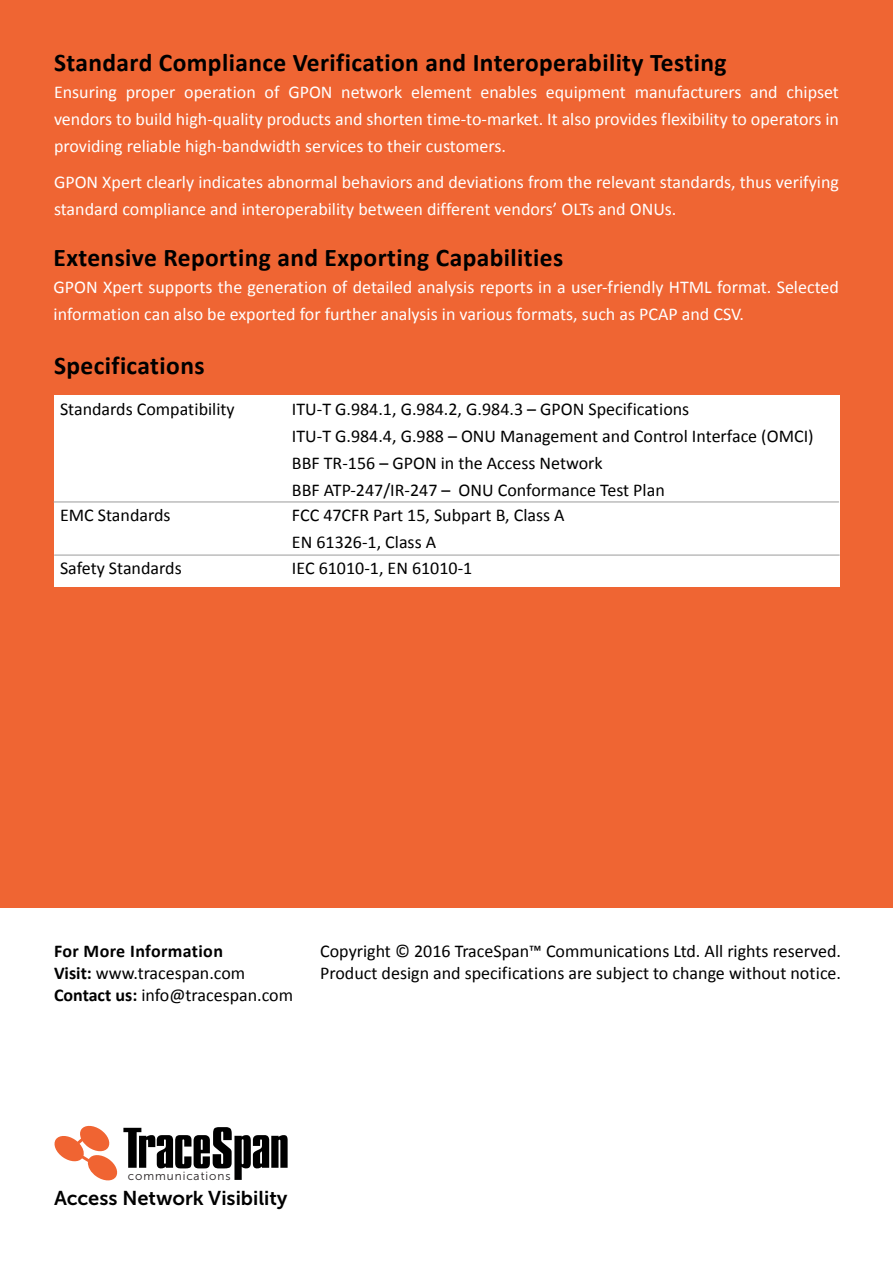
<style>
.page{position:relative;width:893px;height:1263px;background:#fff}
.page>*{position:absolute;margin:0;border:0;box-sizing:border-box;transform-origin:0 0}
.t1{font:700 25.5px "Calibri";letter-spacing:.015em;color:#000}
.t2{font:19.95px "Museo Sans Cyrl 700";color:#000}
.t3{font:18px/27px "Calibri";color:#fff}
.t4{font:18px/27px "Calibri";color:#000}
.t5{font:11.85px "Museo Sans Cyrl 300";letter-spacing:.08em;color:#231f20}
.s1{font-weight:700}
</style>
<div class="page">
<div style="left:0;top:0;width:893px;height:907px;background:#ef6533"></div>
<div style="left:54px;top:395px;width:786px;height:191px;background:#fff"></div>
<svg style="left:54px;top:502px;width:786px;height:54px"></svg>
<hr style="left:54px;top:501px;width:785px;height:1px;background:#a6a6a6">
<hr style="left:55px;top:554px;width:784px;height:2px;background:#a6a6a6">
<svg style="left:54px;top:1125px;width:234px;height:56px"></svg>
<h1 class="t1" style="left:54px;top:46px;width:674px">Standard Compliance Verification and Interoperability Testing</h1>
<p class="t3" style="left:54px;top:79px;width:786px;text-align:justify">Ensuring proper operation of GPON network element enables equipment manufacturers and chipset vendors to build high-quality products and shorten time-to-market. It also provides flexibility to operators in providing reliable high-bandwidth services to their customers.</p>
<p class="t3" style="left:54px;top:169px;width:786px">GPON Xpert clearly indicates abnormal behaviors and deviations from the relevant standards, thus verifying standard compliance and interoperability between different vendors’ OLTs and ONUs.</p>
<h1 class="t1" style="left:54px;top:241px;width:511px">Extensive Reporting and Exporting Capabilities</h1>
<p class="t3" style="left:54px;top:274px;width:787px">GPON Xpert supports the generation of detailed analysis reports in a user-friendly HTML format. Selected information can also be exported for further analysis in various formats, such as PCAP and CSV.</p>
<h1 class="t1" style="left:54px;top:349px;width:152px">Specifications</h1>
<p class="t4" style="left:60px;top:395px;width:176px">Standards Compatibility</p>
<p class="t4" style="left:292px;top:395px;width:523px">ITU-T G.984.1, G.984.2, G.984.3 – GPON Specifications<br>ITU-T G.984.4, G.988 – ONU Management and Control Interface (OMCI)<br>BBF TR-156 – GPON in the Access Network<br>BBF ATP-247/IR-247 – ONU Conformance Test Plan</p>
<p class="t4" style="left:60px;top:502px;width:112px">EMC Standards</p>
<p class="t4" style="left:292px;top:502px;width:274px">FCC 47CFR Part 15, Subpart B, Class A<br>EN 61326-1, Class A</p>
<p class="t4" style="left:60px;top:554px;width:123px">Safety Standards</p>
<p class="t4" style="left:292px;top:554px;width:182px">IEC 61010-1, EN 61010-1</p>
<p class="t4" style="left:54px;top:941px;width:241px;line-height:21.6px"><span class="s1">For More Information<br>Visit:</span> www.tracespan.com<br><span class="s1">Contact us:</span> info@tracespan.com</p>
<p class="t4" style="left:320px;top:941px;width:522px;line-height:21.6px">Copyright © 2016 TraceSpan™ Communications Ltd. All rights reserved.<br>Product design and specifications are subject to change without notice.</p>
<p class="t5" style="left:128px;top:1169px;width:104px">communications</p>
<p class="t2" style="left:54px;top:1187px;width:235px">Access Network Visibility</p>
</div>
